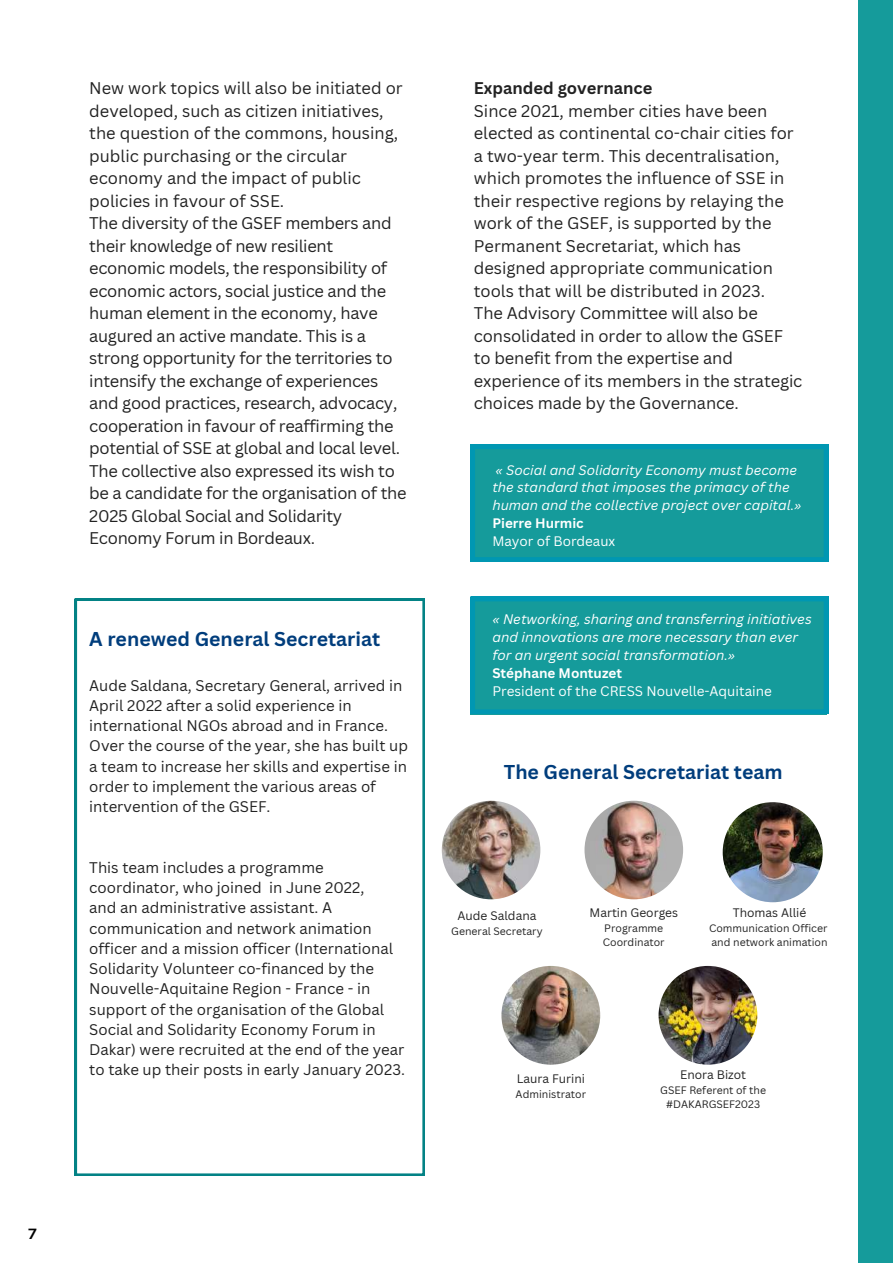
<style>
.page{position:relative;width:893px;height:1264px;background:#fff}
.page>*{position:absolute;margin:0;border:0;box-sizing:border-box;transform-origin:0 0}
.t1{font:700 19.5px "Canva Sans";color:#003d7c}
.t2{font:16.5px/22.5px "Canva Sans";letter-spacing:-.005em;color:#222}
.t3{font:700 16.5px "Canva Sans";color:#222}
.t4{font:15px/20.2px "Canva Sans";color:#222}
.t5{font:700 15px "Aileron";color:#000}
.t6{font:italic 13.5px/18px "Canva Sans";color:#fff}
.t7{font:13.5px "Canva Sans";color:#fff}
.t8{font:700 13.5px "Canva Sans";color:#fff}
.t9{font:italic 13.35px/17.9px "Canva Sans";color:#fff}
.t10{font:13.35px "Canva Sans";color:#fff}
.t11{font:700 13.35px "Canva Sans";color:#fff}
.t12{font:12px "Canva Sans";color:#222}
.t13{font:10.5px/14px "Canva Sans";color:#222}
</style>
<div class="page">
<svg style="left:470px;top:444px;width:358px;height:117px;background:#129a9d"></svg>
<img style="left:722px;top:802px;width:100px;height:100px;border-radius:50%">
<img style="left:501px;top:965px;width:99px;height:99px;border-radius:50%">
<img style="left:442px;top:800px;width:98px;height:99px;border-radius:50%">
<img style="left:584px;top:800px;width:99px;height:99px;border-radius:50%">
<img style="left:658px;top:965px;width:99px;height:99px;border-radius:50%">
<svg style="left:470px;top:597px;width:358px;height:117px;background:#129a9d"></svg>
<div style="left:858px;top:0;width:34px;height:1262px;background:#159b9b"></div>
<svg style="left:75px;top:598px;width:349px;height:577px"></svg>
<p class="t5" style="left:28px;top:1224px;width:11px">7</p>
<p class="t2" style="left:89px;top:77px;width:319px">New work topics will also be initiated or developed, such as citizen initiatives, the question of the commons, housing, public purchasing or the circular economy and the impact of public policies in favour of SSE.<br>The diversity of the GSEF members and their knowledge of new resilient economic models, the responsibility of economic actors, social justice and the human element in the economy, have augured an active mandate. This is a strong opportunity for the territories to intensify the exchange of experiences and good practices, research, advocacy, cooperation in favour of reaffirming the potential of SSE at global and local level.<br>The collective also expressed its wish to be a candidate for the organisation of the 2025 Global Social and Solidarity Economy Forum in Bordeaux.</p>
<p class="t1" style="left:89px;top:625px;width:292px">A renewed General Secretariat</p>
<p class="t4" style="left:89px;top:674px;width:320px">Aude Saldana, Secretary General, arrived in April 2022 after a solid experience in international NGOs abroad and in France.<br>Over the course of the year, she has built up a team to increase her skills and expertise in order to implement the various areas of intervention of the GSEF.</p>
<p class="t4" style="left:89px;top:856px;width:317px">This team includes a programme coordinator, who joined in June 2022,<br>and an administrative assistant. A communication and network animation officer and a mission officer (International Solidarity Volunteer co-financed by the Nouvelle-Aquitaine Region - France - in support of the organisation of the Global Social and Solidarity Economy Forum in Dakar) were recruited at the end of the year to take up their posts in early January 2023.</p>
<p class="t3" style="left:474px;top:77px;width:180px">Expanded governance</p>
<p class="t2" style="left:474px;top:99px;width:330px">Since 2021, member cities have been elected as continental co-chair cities for a two-year term. This decentralisation, which promotes the influence of SSE in their respective regions by relaying the work of the GSEF, is supported by the Permanent Secretariat, which has designed appropriate communication tools that will be distributed in 2023.<br>The Advisory Committee will also be consolidated in order to allow the GSEF to benefit from the expertise and experience of its members in the strategic choices made by the Governance.</p>
<p class="t9" style="left:492px;top:460px;width:310px">« Social and Solidarity Economy must become the standard that imposes the primacy of the human and the collective project over capital.»</p>
<p class="t11" style="left:492px;top:514px;width:93px">Pierre Hurmic</p>
<p class="t10" style="left:492px;top:532px;width:124px">Mayor of Bordeaux</p>
<p class="t6" style="left:492px;top:610px;width:321px">« Networking, sharing and transferring initiatives and innovations are more necessary than ever for an urgent social transformation.»</p>
<p class="t8" style="left:492px;top:664px;width:131px">Stéphane Montuzet</p>
<p class="t7" style="left:492px;top:682px;width:281px">President of the CRESS Nouvelle-Aquitaine</p>
<p class="t1" style="left:503px;top:758px;width:280px">The General Secretariat team</p>
<p class="t12" style="left:457px;top:907px;width:80px">Aude Saldana</p>
<p class="t13" style="left:451px;top:923px;width:93px">General Secretary</p>
<p class="t12" style="left:589px;top:904px;width:90px">Martin Georges</p>
<p class="t13" style="left:603px;top:921px;width:63px">Programme<br>Coordinator</p>
<p class="t12" style="left:732px;top:904px;width:75px">Thomas Allié</p>
<p class="t13" style="left:709px;top:921px;width:120px">Communication Officer and network animation</p>
<p class="t12" style="left:516px;top:1070px;width:70px">Laura Furini</p>
<p class="t13" style="left:515px;top:1086px;width:72px">Administrator</p>
<p class="t12" style="left:680px;top:1066px;width:68px">Enora Bizot</p>
<p class="t13" style="left:660px;top:1083px;width:107px;text-align:center">GSEF Referent of the #DAKARGSEF2023</p>
</div>
